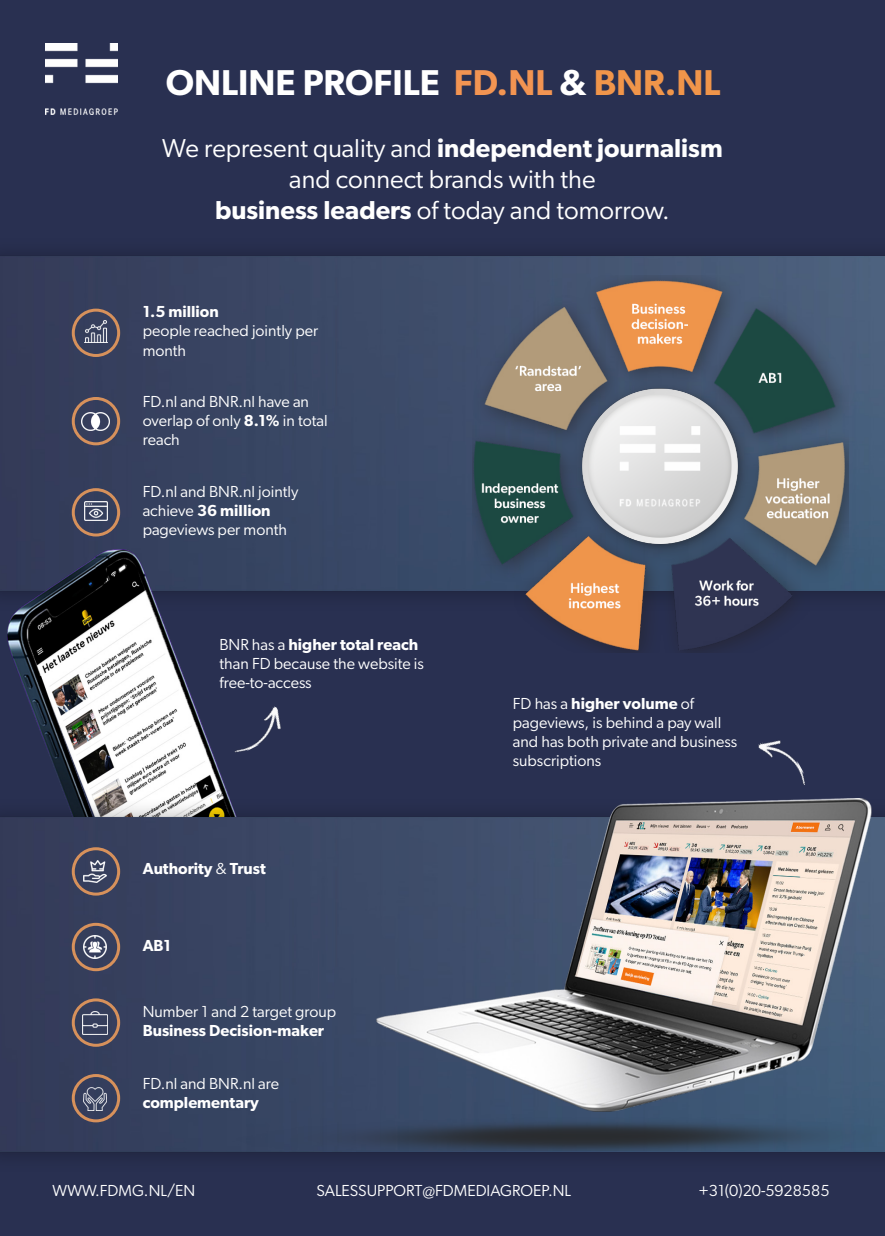
<style>
.page{position:relative;width:885px;height:1236px;background:#fff}
.page>*{position:absolute;margin:0;border:0;box-sizing:border-box;transform-origin:0 0}
.t1{font:600 36px "Gibson";color:#fff}
.t2{font:26px "Gibson";color:#fff}
.t3{font:16px/19.2px "Gibson";color:#fff}
.t4{font:600 16px "Gibson";color:#fff}
.s1{color:#f29452}
.s2{color:#f0954a}
.s3{font-weight:600}
.s4{font-weight:400}
</style>
<div class="page">
<div style="left:0;top:0;width:884px;height:1236px;background:#293051"></div>
<img style="left:0;top:255px;width:884px;height:339px">
<div style="left:72px;top:309px;width:48px;height:48px;border:3px solid #d7915b;border-radius:50%"></div>
<div style="left:72px;top:397px;width:48px;height:48px;border:3px solid #d7915b;border-radius:50%"></div>
<div style="left:72px;top:488px;width:48px;height:48px;border:3px solid #d7915b;border-radius:50%"></div>
<img style="left:85px;top:320px;width:22px;height:23px">
<img style="left:82px;top:412px;width:27px;height:19px">
<img style="left:85px;top:502px;width:22px;height:18px">
<img style="left:473px;top:275px;width:375px;height:377px">
<img style="left:7px;top:550px;width:236px;height:249px">
<img style="left:0;top:799px;width:884px;height:356px">
<img style="left:232px;top:799px;width:644px;height:351px">
<div style="left:72px;top:847px;width:48px;height:49px;border:3px solid #d7915b;border-radius:50%"></div>
<div style="left:72px;top:923px;width:48px;height:48px;border:3px solid #d7915b;border-radius:50%"></div>
<div style="left:72px;top:998px;width:48px;height:49px;border:3px solid #d7915b;border-radius:50%"></div>
<div style="left:72px;top:1074px;width:48px;height:48px;border:3px solid #d7915b;border-radius:50%"></div>
<img style="left:84px;top:860px;width:22px;height:23px">
<img style="left:84px;top:936px;width:22px;height:22px">
<img style="left:83px;top:1011px;width:24px;height:23px">
<img style="left:84px;top:1088px;width:22px;height:23px">
<img style="left:46px;top:43px;width:71px;height:72px">
<img style="left:758px;top:740px;width:47px;height:45px">
<img style="left:224px;top:706px;width:57px;height:50px">
<p class="t1" style="left:166px;top:61px;width:556px">ONLINE PROFILE <span class="s1">FD.NL</span> &amp; <span class="s2">BNR.NL</span></p>
<p class="t2" style="left:162px;top:132px;width:562px">We represent quality and <span class="s3">independent journalism</span></p>
<p class="t2" style="left:289px;top:163px;width:308px">and connect brands with the</p>
<p class="t2" style="left:215px;top:194px;width:456px"><span class="s3">business leaders</span> of today and tomorrow.</p>
<p class="t4" style="left:143px;top:302px;width:78px">1.5 million</p>
<p class="t3" style="left:143px;top:321px;width:177px">people reached jointly per month</p>
<p class="t3" style="left:143px;top:392px;width:186px">FD.nl and BNR.nl have an overlap of only <span class="s3">8.1%</span> in total reach</p>
<p class="t3" style="left:143px;top:481px;width:157px">FD.nl and BNR.nl jointly</p>
<p class="t4" style="left:143px;top:501px;width:129px"><span class="s4">achieve</span> 36 million</p>
<p class="t3" style="left:143px;top:520px;width:146px">pageviews per month</p>
<p class="t3" style="left:219px;top:634px;width:206px">BNR has a <span class="s3">higher total reach </span>than FD because the website is free-to-access</p>
<p class="t4" style="left:143px;top:859px;width:125px">Authority <span class="s4">&amp;</span> Trust</p>
<p class="t4" style="left:143px;top:936px;width:30px">AB1</p>
<p class="t3" style="left:143px;top:1001px;width:195px">Number 1 and 2 target group</p>
<p class="t4" style="left:143px;top:1021px;width:183px">Business Decision-maker</p>
<p class="t3" style="left:143px;top:1074px;width:138px">FD.nl and BNR.nl are</p>
<p class="t4" style="left:143px;top:1093px;width:118px">complementary</p>
<p class="t3" style="left:513px;top:693px;width:226px">FD has a <span class="s3">higher volume</span> of pageviews, is behind a pay wall and has both private and business subscriptions</p>
<p class="t3" style="left:53px;top:1180px;width:144px">WWW.FDMG.NL/EN</p>
<p class="t3" style="left:316px;top:1180px;width:256px">SALESSUPPORT@FDMEDIAGROEP.NL</p>
<p class="t3" style="left:698px;top:1180px;width:132px">+31(0)20-5928585</p>
</div>
